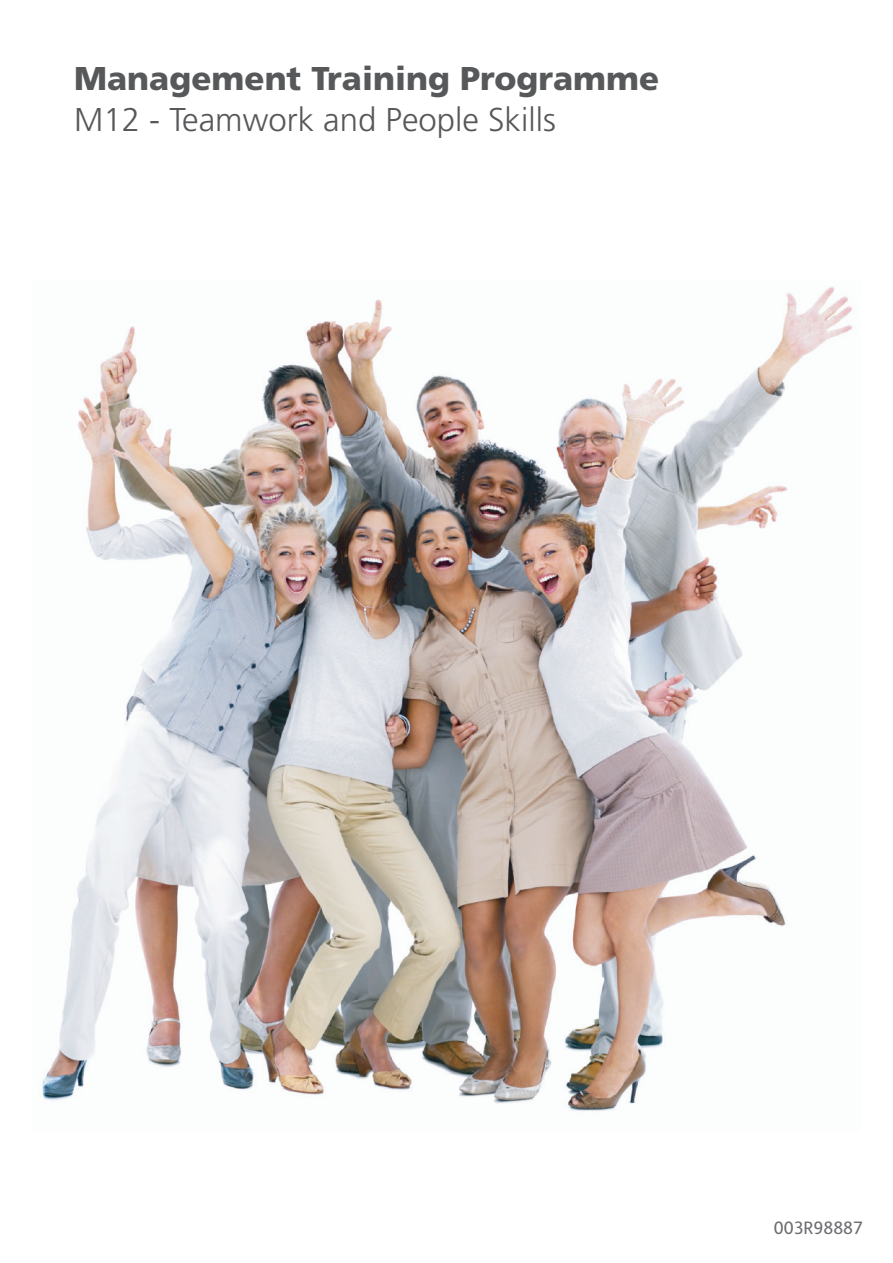
<style>
.page{position:relative;width:893px;height:1263px;background:#fff}
.page>*{position:absolute;margin:0;border:0;box-sizing:border-box;transform-origin:0 0}
.t1{font:900 33px "Frutiger";color:#57585a}
.t2{font:300 33px "Frutiger";color:#57585a}
.t3{font:18px "Xerox Sans";color:#6c6d70}
</style>
<div class="page">
<img style="left:42px;top:286px;width:811px;height:825px">
<p class="t1" style="left:74px;top:59px;width:586px">Management Training Programme</p>
<p class="t2" style="left:74px;top:100px;width:483px">M12 - Teamwork and People Skills</p>
<p class="t3" style="left:774px;top:1215px;width:91px">003R98887</p>
</div>
